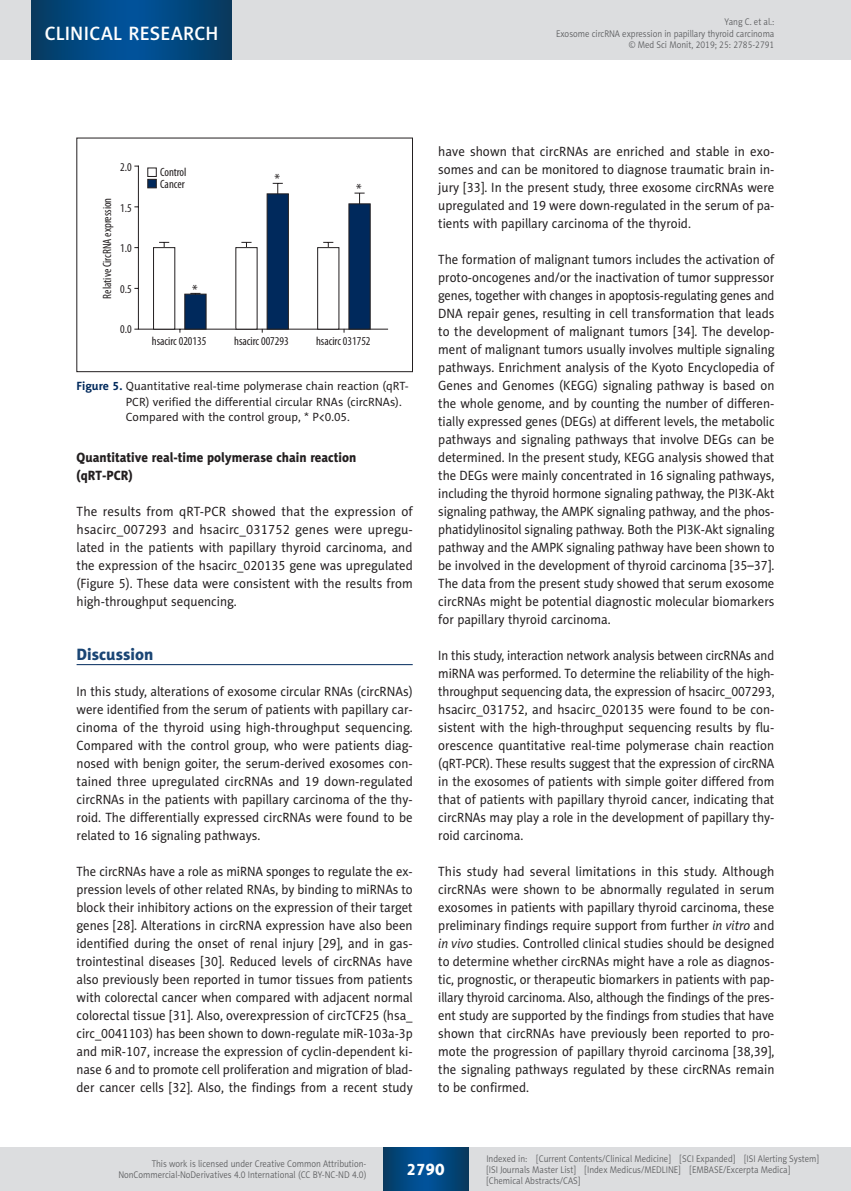
<style>
.page{position:relative;width:851px;height:1191px;background:#fff}
.page>*{position:absolute;margin:0;border:0;box-sizing:border-box;transform-origin:0 0}
.t1{font:19.5px "Naomi Sans EFN Medium";letter-spacing:.015em;color:#fff}
.MSM_Headline_1{font:16.5px "Naomi Sans EFN Heavy";color:#1a4574}
.t2{font:16.5px "Naomi Sans EFN Heavy";color:#fff}
.t3{font:condensed 15px "Myriad Pro";color:#231f20}
.MSM_Body{font:13.5px/18px "Naomi Sans EFN";color:#231f20;text-align:justify;scale:.95 1}
.MSM_Body-2{font:13.5px/18px "Naomi Sans EFN";color:#231f20;text-align:justify}
.MSM_Body-3{font:13.5px/18px "Naomi Sans EFN";color:#231f20;text-align:justify;scale:.94 1}
.MSM_Body-4{font:13.5px/18px "Naomi Sans EFN";color:#231f20;text-align:justify;scale:.92 1}
.MSM_Body-5{font:13.5px/18px "Naomi Sans EFN";color:#231f20;text-align:justify;scale:.96 1}
.MSM_Headline_2{font:13.5px/18px "Naomi Sans EFN Heavy";color:#231f20;scale:.95 1}
.MSM_Rycina_tytul{font:12px/15.8px "Naomi Sans EFN";color:#231f20}
.t4{font:condensed 12px/12px "Myriad Pro";color:#231f20}
.t5{font:9.75px/11.2px "Naomi Sans EFN Light";color:#57585a;text-align:right;scale:.9 1}
.s1{font-weight:700;color:#00295c}
.s2{font-style:italic}
</style>
<div class="page">
<hr style="left:77px;top:664px;width:335px;height:1px;background:#00295c">
<hr style="left:134px;top:329px;width:254px;height:1px;background:#231f20">
<hr style="left:138px;top:166px;width:1px;height:163px;background:#231f20">
<svg style="left:153px;top:242px;width:48px;height:91px"></svg>
<div style="left:184px;top:294px;width:22px;height:35px;background:#00295c;border:1px solid #231f20"></div>
<svg style="left:235px;top:183px;width:48px;height:150px"></svg>
<div style="left:267px;top:193px;width:22px;height:136px;background:#00295c;border:1px solid #231f20"></div>
<svg style="left:317px;top:192px;width:48px;height:141px"></svg>
<div style="left:348px;top:203px;width:22px;height:126px;background:#00295c;border:1px solid #231f20"></div>
<div style="left:147px;top:168px;width:10px;height:9px;background:#fff;border:1px solid #231f20"></div>
<div style="left:147px;top:179px;width:10px;height:9px;background:#00295c;border:1px solid #231f20"></div>
<div style="left:0;top:1148px;width:850px;height:43px;background:#dcdddf"></div>
<svg style="left:383px;top:1147px;width:85px;height:43px"></svg>
<div style="left:0;top:0;width:850px;height:60px;background:#dcdddf"></div>
<hr style="left:850px;top:0;width:1px;height:60px;background:#dcdddf">
<svg style="left:32px;top:0;width:200px;height:60px"></svg>
<h1 class="t1" style="left:45px;top:22px;width:175px">CLINICAL RESEARCH</h1>
<p class="t5" style="left:556px;top:16px;width:244px">Yang C. et al.:<br>Exosome circRNA expression in papillary thyroid carcinoma © Med Sci Monit, 2019; 25: 2785-2791</p>
<p class="t4" style="left:120px;top:161px;width:13px">2.0</p>
<p class="t4" style="left:120px;top:202px;width:13px">1.5</p>
<p class="t4" style="left:120px;top:242px;width:13px">1.0</p>
<p class="t4" style="left:120px;top:283px;width:13px">0.5</p>
<p class="t4" style="left:120px;top:323px;width:13px">0.0</p>
<p class="t4" style="left:101px;top:298px;width:102px;rotate:-90deg">Relative CircRNA expression</p>
<p class="t4" style="left:160px;top:166px;width:28px">Control<br>Cancer</p>
<p class="t3" style="left:192px;top:281px;width:7px">*</p>
<p class="t4" style="left:152px;top:335px;width:56px">hsacirc 020135</p>
<p class="t3" style="left:274px;top:170px;width:7px">*</p>
<p class="t3" style="left:356px;top:180px;width:7px">*</p>
<p class="t4" style="left:234px;top:335px;width:56px">hsacirc 007293</p>
<p class="t4" style="left:316px;top:335px;width:56px">hsacirc 031752</p>
<p class="MSM_Rycina_tytul" style="left:126px;top:378px;width:284px;text-indent:-49px"><span class="s1">Figure 5.</span> Quantitative real-time polymerase chain reaction (qRT-<br>PCR) verified the differential circular RNAs (circRNAs).<br>Compared with the control group, * P&lt;0.05.</p>
<p class="MSM_Headline_2" style="left:77px;top:448px;width:296px">Quantitative real-time polymerase chain reaction (qRT-PCR)</p>
<p class="MSM_Body-2" style="left:77px;top:502px;width:337px">The results from qRT-PCR showed that the expression of hsacirc_007293 and hsacirc_031752 genes were upregu&shy;lated in the patients with papillary thyroid carcinoma, and the expression of the hsacirc_020135 gene was upregulated (Figure 5). These data were consistent with the results from high-throughput sequencing.</p>
<p class="MSM_Headline_1" style="left:77px;top:644px;width:78px">Discussion</p>
<p class="MSM_Body" style="left:77px;top:682px;width:355px">In this study, alterations of exosome circular RNAs (circRNAs) were identified from the serum of patients with papillary car&shy;cinoma of the thyroid using high-throughput sequencing.<br>Compared with the control group, who were patients diag&shy;nosed with benign goiter, the serum-derived exosomes con&shy;tained three upregulated circRNAs and 19 down-regulated circRNAs in the patients with papillary carcinoma of the thy&shy;roid. The differentially expressed circRNAs were found to be related to 16 signaling pathways.</p>
<p class="MSM_Body-3" style="left:77px;top:862px;width:359px">The circRNAs have a role as miRNA sponges to regulate the ex&shy;pression levels of other related RNAs, by binding to miRNAs to block their inhibitory actions on the expression of their target genes [28]. Alterations in circRNA expression have also been identified during the onset of renal injury [29], and in gas&shy;trointestinal diseases [30]. Reduced levels of circRNAs have also previously been reported in tumor tissues from patients with colorectal cancer when compared with adjacent normal colorectal tissue [31]. Also, overexpression of circTCF25 (hsa_ circ_0041103) has been shown to down-regulate miR-103a-3p and miR-107, increase the expression of cyclin-dependent ki&shy;nase 6 and to promote cell proliferation and migration of blad&shy;der cancer cells [32]. Also, the findings from a recent study</p>
<p class="MSM_Body-5" style="left:438px;top:142px;width:351px">have shown that circRNAs are enriched and stable in exo&shy;somes and can be monitored to diagnose traumatic brain in&shy;jury [33]. In the present study, three exosome circRNAs were upregulated and 19 were down-regulated in the serum of pa&shy;tients with papillary carcinoma of the thyroid.</p>
<p class="MSM_Body" style="left:438px;top:250px;width:355px">The formation of malignant tumors includes the activation of proto-oncogenes and/or the inactivation of tumor suppressor genes, together with changes in apoptosis-regulating genes and DNA repair genes, resulting in cell transformation that leads to the development of malignant tumors [34]. The develop&shy;ment of malignant tumors usually involves multiple signaling pathways. Enrichment analysis of the Kyoto Encyclopedia of Genes and Genomes (KEGG) signaling pathway is based on the whole genome, and by counting the number of differen&shy;tially expressed genes (DEGs) at different levels, the metabolic pathways and signaling pathways that involve DEGs can be determined. In the present study, KEGG analysis showed that the DEGs were mainly concentrated in 16 signaling pathways, including the thyroid hormone signaling pathway, the PI3K-Akt signaling pathway, the AMPK signaling pathway, and the phos&shy;phatidylinositol signaling pathway. Both the PI3K-Akt signaling pathway and the AMPK signaling pathway have been shown to be involved in the development of thyroid carcinoma [35–37].<br>The data from the present study showed that serum exosome circRNAs might be potential diagnostic molecular biomarkers for papillary thyroid carcinoma.</p>
<p class="MSM_Body-4" style="left:438px;top:646px;width:367px">In this study, interaction network analysis between circRNAs and miRNA was performed. To determine the reliability of the high&shy;throughput sequencing data, the expression of hsacirc_007293, hsacirc_031752, and hsacirc_020135 were found to be con&shy;sistent with the high-throughput sequencing results by flu&shy;orescence quantitative real-time polymerase chain reaction (qRT-PCR). These results suggest that the expression of circRNA in the exosomes of patients with simple goiter differed from that of patients with papillary thyroid cancer, indicating that circRNAs may play a role in the development of papillary thy&shy;roid carcinoma.</p>
<p class="MSM_Body-2" style="left:438px;top:862px;width:337px">This study had several limitations in this study. Although circRNAs were shown to be abnormally regulated in serum exosomes in patients with papillary thyroid carcinoma, these preliminary findings require support from further <span class="s2">in vitro</span> and <span class="s2">in vivo</span> studies. Controlled clinical studies should be designed to determine whether circRNAs might have a role as diagnos&shy;tic, prognostic, or therapeutic biomarkers in patients with pap&shy;illary thyroid carcinoma. Also, although the findings of the pres&shy;ent study are supported by the findings from studies that have shown that circRNAs have previously been reported to pro&shy;mote the progression of papillary thyroid carcinoma [38,39], the signaling pathways regulated by these circRNAs remain to be confirmed.</p>
<p class="t5" style="left:118px;top:1158px;width:277px">This work is licensed under Creative Common Attribution-<br>NonCommercial-NoDerivatives 4.0 International (CC BY-NC-ND 4.0)</p>
<p class="t2" style="left:406px;top:1159px;width:40px">2790</p>
<p class="t5" style="left:486px;top:1152px;width:371px;text-align:left">Indexed in: [Current Contents/Clinical Medicine] [SCI Expanded] [ISI Alerting System] [ISI Journals Master List] [Index Medicus/MEDLINE] [EMBASE/Excerpta Medica] [Chemical Abstracts/CAS]</p>
</div>
